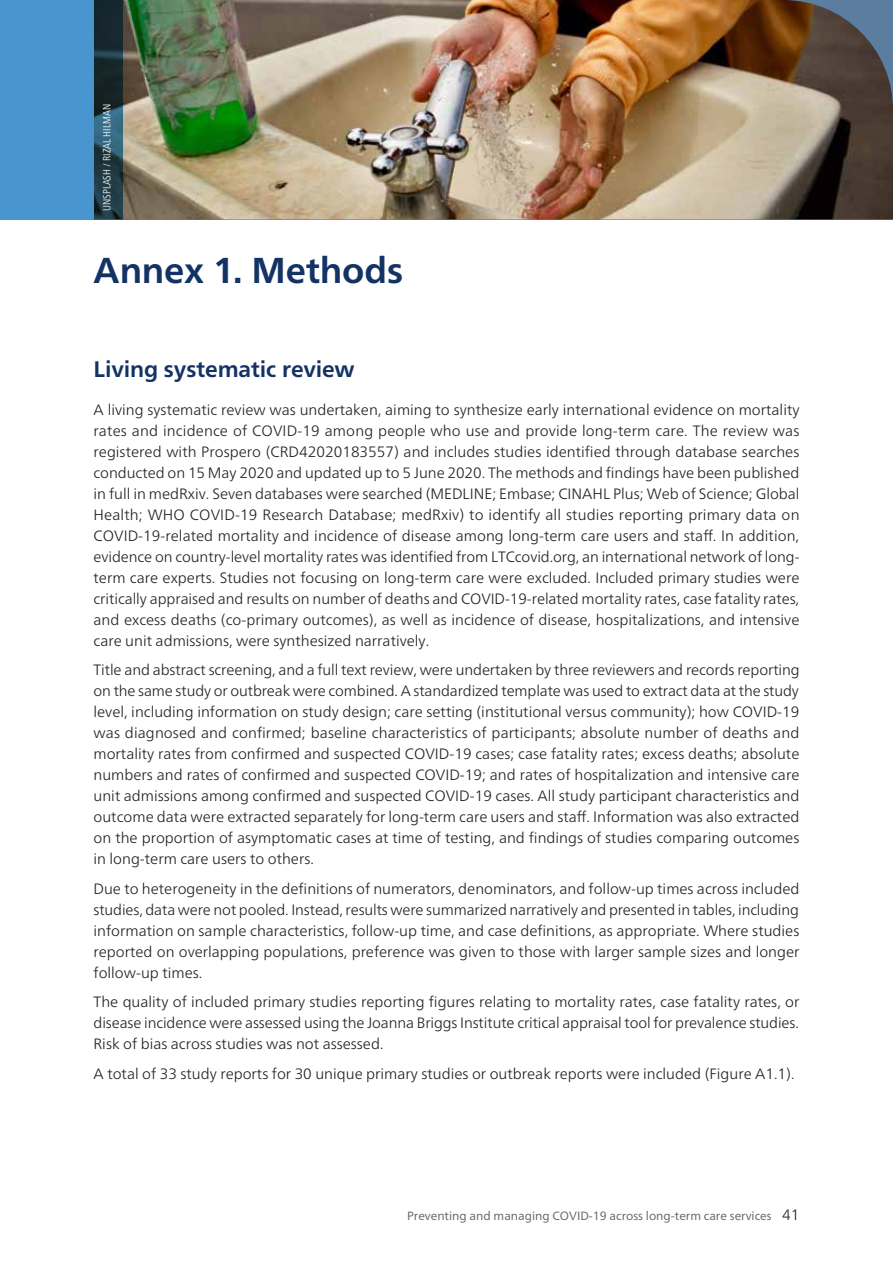
<style>
.page{position:relative;width:893px;height:1263px;background:#fff}
.page>*{position:absolute;margin:0;border:0;box-sizing:border-box;transform-origin:0 0}
.Head1-chapter{font:700 36px "Frutiger Neue LT";letter-spacing:-.005em;color:#143365}
.Head2{font:700 22.5px "Frutiger Neue LT";letter-spacing:-.005em;color:#143365}
.Body{font:300 15px/21px "Frutiger Neue LT";color:#231f20;text-align:justify}
.t1{font:12px "Frutiger Neue LT";color:#636366}
.Body-2{font:300 condensed 10.5px "Frutiger Neue LT";color:#fff}
.s1{font-weight:300;font-size:15px;color:#231f20}
</style>
<div class="page">
<img style="left:123px;top:0;width:770px;height:219px">
<svg style="left:0;top:0;width:123px;height:219px;background:#3e80b0"></svg>
<p class="Body-2" style="left:101px;top:211px;width:108px;rotate:-90deg">UNSPLASH / RIZAL HILMAN</p>
<h1 class="Head1-chapter" style="left:94px;top:249px;width:311px">Annex 1. Methods</h1>
<h2 class="Head2" style="left:94px;top:355px;width:263px">Living systematic review</h2>
<p class="Body" style="left:94px;top:399px;width:708px">A living systematic review was undertaken, aiming to synthesize early international evidence on mortality rates and incidence of COVID-19 among people who use and provide long-term care. The review was registered with Prospero (CRD42020183557) and includes studies identified through database searches conducted on 15 May 2020 and updated up to 5 June 2020. The methods and findings have been published in full in medRxiv. Seven databases were searched (MEDLINE; Embase; CINAHL Plus; Web of Science; Global Health; WHO COVID-19 Research Database; medRxiv) to identify all studies reporting primary data on COVID-19-related mortality and incidence of disease among long-term care users and staff. In addition, evidence on country-level mortality rates was identified from LTCcovid.org, an international network of long&shy;term care experts. Studies not focusing on long-term care were excluded. Included primary studies were critically appraised and results on number of deaths and COVID-19-related mortality rates, case fatality rates, and excess deaths (co-primary outcomes), as well as incidence of disease, hospitalizations, and intensive care unit admissions, were synthesized narratively.</p>
<p class="Body" style="left:94px;top:659px;width:708px">Title and abstract screening, and a full text review, were undertaken by three reviewers and records reporting on the same study or outbreak were combined. A standardized template was used to extract data at the study level, including information on study design; care setting (institutional versus community); how COVID-19 was diagnosed and confirmed; baseline characteristics of participants; absolute number of deaths and mortality rates from confirmed and suspected COVID-19 cases; case fatality rates; excess deaths; absolute numbers and rates of confirmed and suspected COVID-19; and rates of hospitalization and intensive care unit admissions among confirmed and suspected COVID-19 cases. All study participant characteristics and outcome data were extracted separately for long-term care users and staff. Information was also extracted on the proportion of asymptomatic cases at time of testing, and findings of studies comparing outcomes in long-term care users to others.</p>
<p class="Body" style="left:94px;top:878px;width:707px">Due to heterogeneity in the definitions of numerators, denominators, and follow-up times across included studies, data were not pooled. Instead, results were summarized narratively and presented in tables, including information on sample characteristics, follow-up time, and case definitions, as appropriate. Where studies reported on overlapping populations, preference was given to those with larger sample sizes and longer follow-up times.</p>
<p class="Body" style="left:94px;top:991px;width:707px">The quality of included primary studies reporting figures relating to mortality rates, case fatality rates, or disease incidence were assessed using the Joanna Briggs Institute critical appraisal tool for prevalence studies.<br>Risk of bias across studies was not assessed.</p>
<p class="Body" style="left:94px;top:1063px;width:702px">A total of 33 study reports for 30 unique primary studies or outbreak reports were included (Figure A1.1).</p>
<p class="t1" style="left:407px;top:1209px;width:394px">Preventing and managing COVID-19 across long-term care services <span class="s1">41</span></p>
</div>
